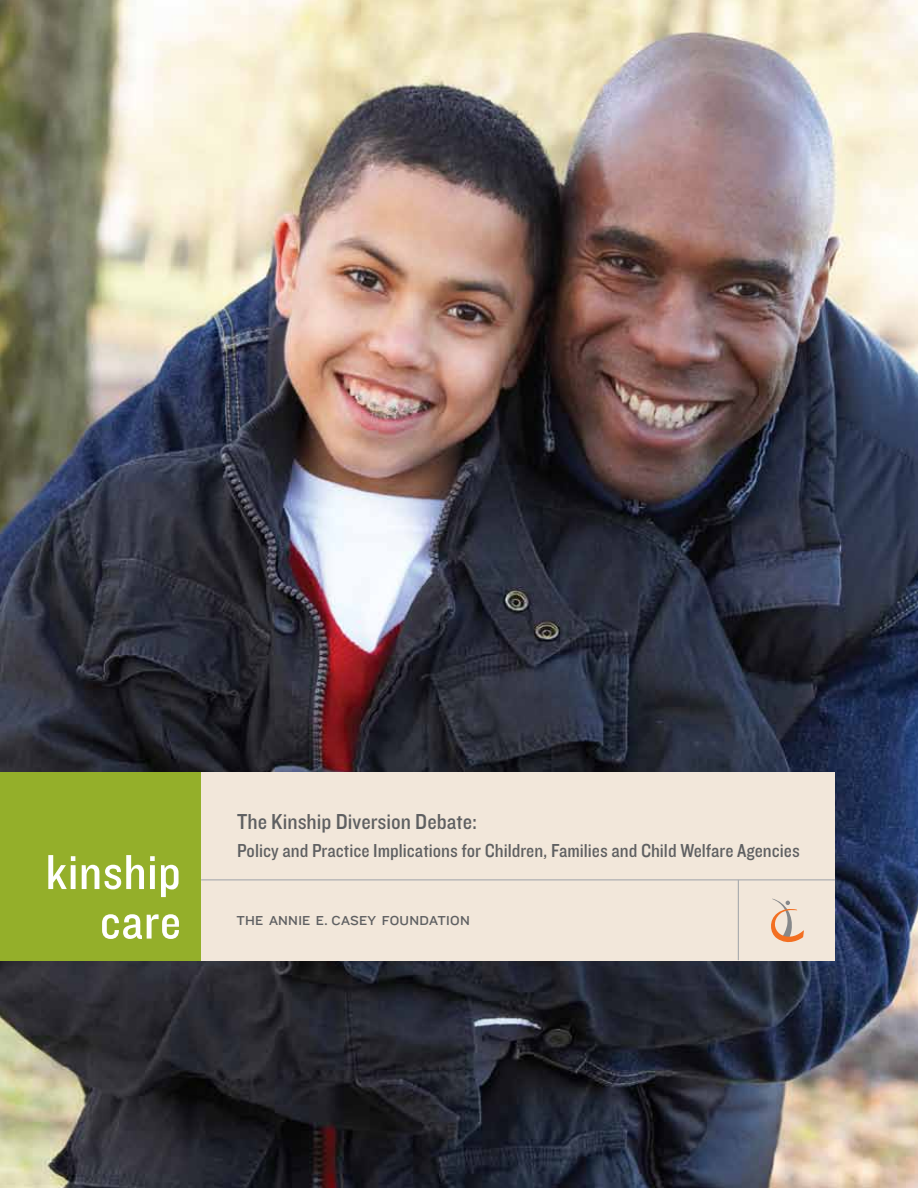
<style>
.page{position:relative;width:918px;height:1188px;background:#fff}
.page>*{position:absolute;margin:0;border:0;box-sizing:border-box;transform-origin:0 0}
.t1{font:51px/49.5px "Knockout 30 Junior Welterwt";letter-spacing:.01em;color:#fff;text-align:right}
.t2{font:22.5px "Knockout 30 Junior Welterwt";color:#5f6062}
.t3{font:19.5px "Knockout 30 Junior Welterwt";color:#5f6062}
.t4{font:13.5px "Knockout HTF32 Junior Cruiserwt";letter-spacing:.015em;color:#5f6062}
.s1{font-family:"Interstate";font-size:12.45px}
</style>
<div class="page">
<img style="left:0;top:0;width:918px;height:1188px">
<div style="left:0;top:772px;width:201px;height:188px;background:#94af2a"></div>
<div style="left:201px;top:772px;width:634px;height:188px;background:#f2e7da"></div>
<hr style="left:201px;top:879px;width:634px;height:1px;background:#aaacaf">
<hr style="left:738px;top:880px;width:1px;height:80px;background:#aaacaf">
<svg style="left:771px;top:899px;width:33px;height:43px"></svg>
<h1 class="t1" style="left:46px;top:845px;width:137px">kinship care</h1>
<p class="t2" style="left:237px;top:806px;width:241px">The Kinship Diversion Debate:</p>
<p class="t3" style="left:237px;top:838px;width:564px">Policy and Practice Implications for Children, Families and Child Welfare Agencies</p>
<p class="t4" style="left:236px;top:913px;width:235px">THE ANNIE E<span class="s1">.</span> CASEY FOUNDATION</p>
</div>
